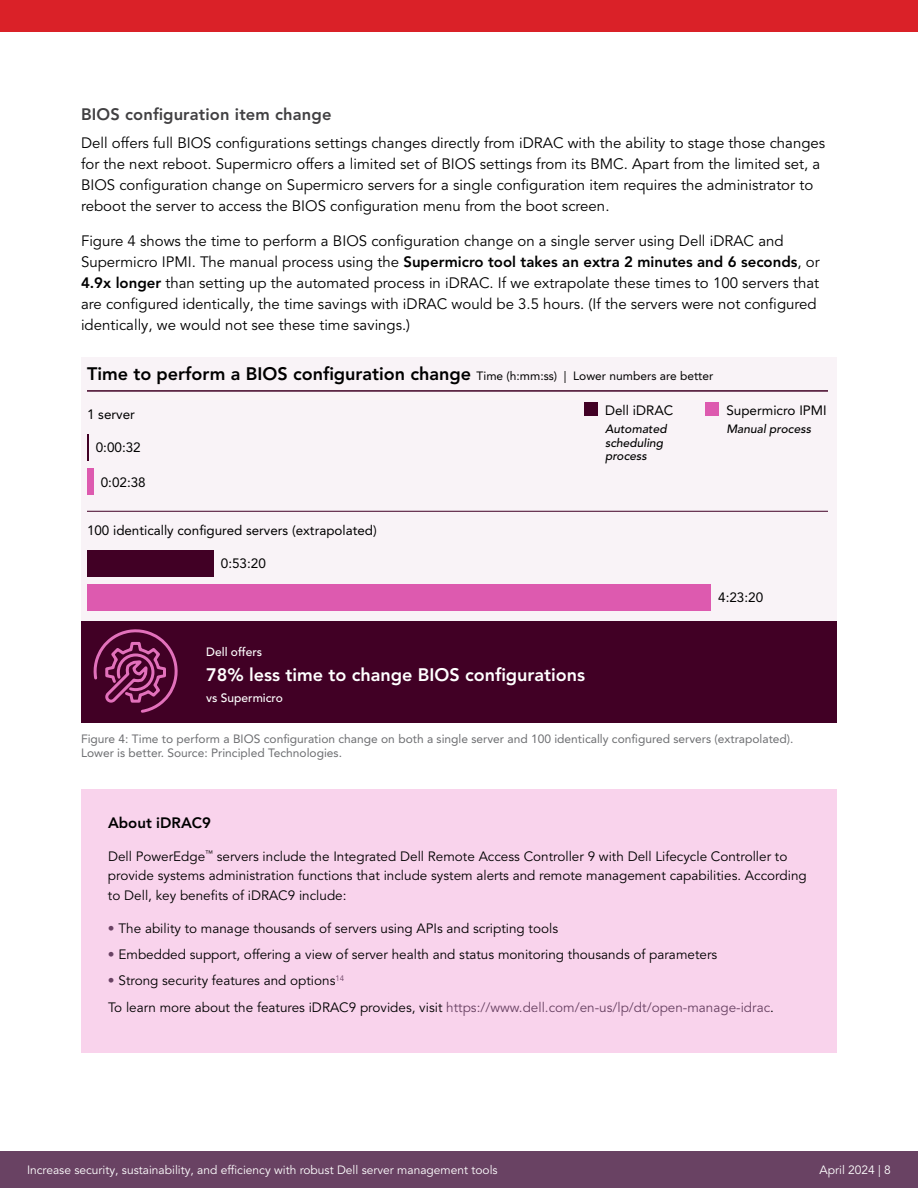
<style>
.page{position:relative;width:918px;height:1188px;background:#fff}
.page>*{position:absolute;margin:0;border:0;box-sizing:border-box;transform-origin:0 0}
.t1{font:800 18px "Avenir LT Pro";color:#000}
.t2{font:800 18px "Avenir LT Pro";color:#fff}
.t3{font:800 16.5px "Avenir LT Pro";letter-spacing:.01em;color:#414042}
.t4{font:15px/21px "Avenir LT Pro";color:#000}
.t5{font:800 15px "Avenir LT Pro";color:#000}
.t6{font:13.65px "Avenir LT Pro";color:#000}
.t7{font:13.5px/19.5px "Avenir LT Pro";color:#000}
.t8{font:13.5px "Avenir LT Pro";color:#000}
.t9{font:12px/14.4px "Avenir LT Pro";color:#6d6e71}
.t10{font:12px "Avenir LT Pro";color:#fff}
.t11{font:italic 500 12px/13.5px "Avenir LT Pro";color:#000}
.t12{font:500 12px "Avenir LT Pro";color:#fff}
.s1{font-weight:800}
.s2{font-weight:400;font-size:12px}
.s3{color:#694263}
</style>
<div class="page">
<div style="left:756px;top:1151px;width:162px;height:37px;background:#694263"></div>
<div style="left:81px;top:357px;width:756px;height:264px;background:#f9f3f7"></div>
<div style="left:87px;top:584px;width:624px;height:27px;background:#dd5aaf"></div>
<div style="left:87px;top:550px;width:126px;height:27px;background:#410025"></div>
<div style="left:87px;top:468px;width:6px;height:27px;background:#dd5aaf"></div>
<svg style="left:87px;top:434px;width:1px;height:27px"></svg>
<div style="left:81px;top:621px;width:756px;height:102px;background:#410025"></div>
<hr style="left:87px;top:390px;width:741px;height:2px;background:#410025">
<hr style="left:87px;top:511px;width:741px;height:1px;background:#410025">
<div style="left:584px;top:403px;width:14px;height:13px;background:#410025"></div>
<div style="left:705px;top:403px;width:14px;height:13px;background:#dd5aaf"></div>
<svg style="left:93px;top:629px;width:85px;height:84px"></svg>
<div style="left:81px;top:789px;width:756px;height:264px;background:#f9d3ec"></div>
<div style="left:0;top:1151px;width:756px;height:37px;background:#694263"></div>
<div style="left:0;top:0;width:918px;height:32px;background:#da2128"></div>
<p class="t3" style="left:81px;top:105px;width:252px">BIOS configuration item change</p>
<p class="t4" style="left:81px;top:133px;width:746px">Dell offers full BIOS configurations settings changes directly from iDRAC with the ability to stage those changes for the next reboot. Supermicro offers a limited set of BIOS settings from its BMC. Apart from the limited set, a BIOS configuration change on Supermicro servers for a single configuration item requires the administrator to reboot the server to access the BIOS configuration menu from the boot screen.</p>
<p class="t4" style="left:81px;top:230px;width:740px">Figure 4 shows the time to perform a BIOS configuration change on a single server using Dell iDRAC and Supermicro IPMI. The manual process using the <span class="s1">Supermicro tool takes an extra 2 minutes and 6 seconds</span>, or <span class="s1">4.9x longer</span> than setting up the automated process in iDRAC. If we extrapolate these times to 100 servers that are configured identically, the time savings with iDRAC would be 3.5 hours. (If the servers were not configured identically, we would not see these time savings.)</p>
<p class="t1" style="left:87px;top:363px;width:628px">Time to perform a BIOS configuration change <span class="s2">Time (h:mm:ss) | Lower numbers are better</span></p>
<p class="t6" style="left:87px;top:406px;width:50px">1 server</p>
<p class="t8" style="left:605px;top:402px;width:70px">Dell iDRAC</p>
<p class="t11" style="left:605px;top:422px;width:63px">Automated scheduling process</p>
<p class="t8" style="left:726px;top:402px;width:102px">Supermicro IPMI</p>
<p class="t11" style="left:726px;top:422px;width:86px">Manual process</p>
<p class="t8" style="left:96px;top:439px;width:47px">0:00:32</p>
<p class="t8" style="left:101px;top:474px;width:47px">0:02:38</p>
<p class="t8" style="left:87px;top:522px;width:291px">100 identically configured servers (extrapolated)</p>
<p class="t8" style="left:221px;top:555px;width:47px">0:53:20</p>
<p class="t8" style="left:718px;top:589px;width:47px">4:23:20</p>
<p class="t12" style="left:206px;top:644px;width:58px">Dell offers</p>
<p class="t2" style="left:206px;top:664px;width:380px">78% less time to change BIOS configurations</p>
<p class="t12" style="left:206px;top:691px;width:78px">vs Supermicro</p>
<p class="t9" style="left:81px;top:731px;width:714px">Figure 4: Time to perform a BIOS configuration change on both a single server and 100 identically configured servers (extrapolated).<br>Lower is better. Source: Principled Technologies.</p>
<p class="t5" style="left:108px;top:814px;width:105px">About iDRAC9</p>
<p class="t7" style="left:108px;top:847px;width:700px">Dell PowerEdge<sup>™</sup> servers include the Integrated Dell Remote Access Controller 9 with Dell Lifecycle Controller to provide systems administration functions that include system alerts and remote management capabilities. According to Dell, key benefits of iDRAC9 include:</p>
<p class="t7" style="left:108px;top:919px;width:452px"><span class="s3">•</span> The ability to manage thousands of servers using APIs and scripting tools</p>
<p class="t7" style="left:108px;top:945px;width:611px"><span class="s3">•</span> Embedded support, offering a view of server health and status monitoring thousands of parameters</p>
<p class="t7" style="left:108px;top:968px;width:667px;line-height:26.2px"><span class="s3">•</span> Strong security features and options<sup>14<br></sup>To learn more about the features iDRAC9 provides, visit <span class="s3">https://www.dell.com/en-us/lp/dt/open-manage-idrac</span>.</p>
<p class="t10" style="left:27px;top:1163px;width:472px">Increase security, sustainability, and efficiency with robust Dell server management tools</p>
<p class="t10" style="left:820px;top:1163px;width:73px">April 2024 | 8</p>
</div>
